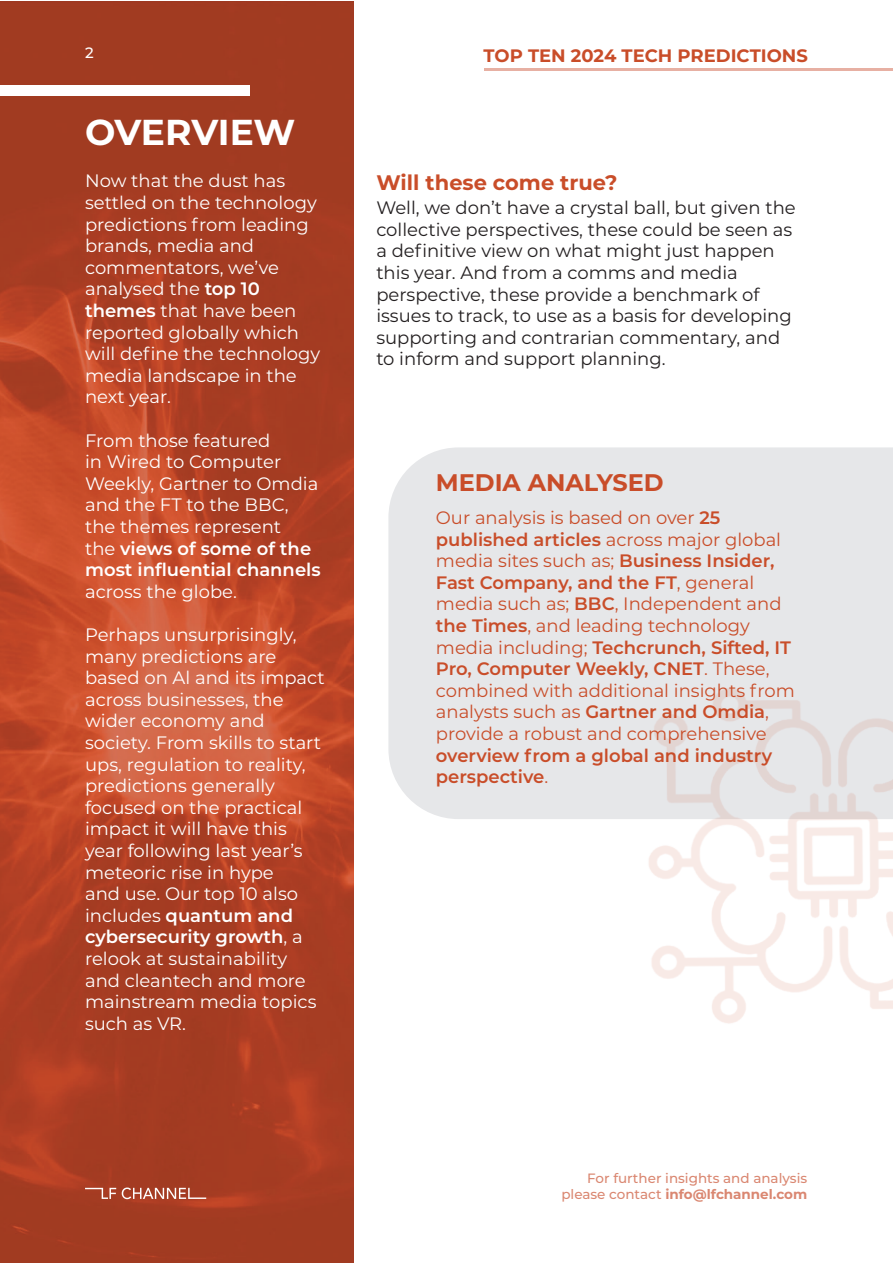
<style>
.page{position:relative;width:893px;height:1263px;background:#fff}
.page>*{position:absolute;margin:0;border:0;box-sizing:border-box;transform-origin:0 0}
.t1{font:700 36px "Montserrat";letter-spacing:-.01em;color:#fff}
.t2{font:700 24px "Montserrat";color:#c94d29}
.t3{font:700 21px "Montserrat";color:#c94d29}
.t4{font:18px/21.6px "Montserrat";color:#fff}
.t5{font:18px/21.6px "Montserrat";color:#c94d29}
.t6{font:18px/21.6px "Montserrat";color:#231f20}
.t7{font:600 18px/21.6px "Montserrat";color:#c94d29}
.t8{font:700 18px "Montserrat";color:#c94d29}
.t9{font:500 15px "Montserrat";color:#fff}
.t10{font:500 13.5px/16.2px "Montserrat";color:#da8771;text-align:right}
.s1{font-weight:600}
.s2{font-weight:400}
.s3{font-weight:700}
</style>
<div class="page">
<img style="left:0;top:2px;width:353px;height:1261px">
<hr style="left:485px;top:68px;width:408px;height:3px;background:#e7b0a3">
<div style="left:388px;top:447px;width:505px;height:372px;background:#e6e7e9"></div>
<img style="left:645px;top:680px;width:248px;height:344px">
<svg style="left:85px;top:1188px;width:31px;height:11px"></svg>
<svg style="left:122px;top:1187px;width:84px;height:12px"></svg>
<div style="left:0;top:85px;width:250px;height:11px;background:#fff"></div>
<p class="t9" style="left:85px;top:42px;width:10px">2</p>
<h1 class="t1" style="left:85px;top:107px;width:212px">OVERVIEW</h1>
<p class="t4" style="left:85px;top:170px;width:237px">Now that the dust has settled on the technology predictions from leading brands, media and commentators, we’ve analysed the <span class="s1">top 10 themes</span> that have been reported globally which will define the technology media landscape in the next year.</p>
<p class="t4" style="left:85px;top:429px;width:237px">From those featured<br>in Wired to Computer<br>Weekly, Gartner to Omdia and the FT to the BBC, the themes represent<br>the <span class="s1">views of some of the most influential channels</span></p>
<p class="t4" style="left:85px;top:580px;width:153px">across the globe.</p>
<p class="t4" style="left:85px;top:623px;width:241px">Perhaps unsurprisingly, many predictions are based on Al and its impact across businesses, the wider economy and society. From skills to start ups, regulation to reality, predictions generally focused on the practical impact it will have this year following last year’s meteoric rise in hype<br>and use. Our top 10 also includes <span class="s1">quantum and cybersecurity growth</span>, a relook at sustainability and cleantech and more mainstream media topics such as VR.</p>
<p class="t8" style="left:484px;top:43px;width:326px">TOP TEN 2024 TECH PREDICTIONS</p>
<p class="t3" style="left:376px;top:168px;width:243px">Will these come true?</p>
<p class="t6" style="left:376px;top:196px;width:421px">Well, we don’t have a crystal ball, but given the collective perspectives, these could be seen as a definitive view on what might just happen this year. And from a comms and media perspective, these provide a benchmark of issues to track, to use as a basis for developing supporting and contrarian commentary, and to inform and support planning.</p>
<h2 class="t2" style="left:436px;top:465px;width:229px">MEDIA ANALYSED</h2>
<p class="t5" style="left:436px;top:506px;width:360px">Our analysis is based on over <span class="s1">25 published articles</span> across major global media sites such as; <span class="s1">Business Insider, Fast Company, and the FT</span>, general media such as; <span class="s1">BBC</span>, Independent and <span class="s1">the Times</span>, and leading technology media including; <span class="s1">Techcrunch, Sifted, IT Pro, Computer Weekly, CNET</span>. These, combined with additional insights from analysts such as <span class="s1">Gartner and Omdia</span>, provide a robust and comprehensive</p>
<p class="t7" style="left:436px;top:744px;width:338px">overview from a global and industry perspective<span class="s2">.</span></p>
<p class="t10" style="left:561px;top:1169px;width:247px">For further insights and analysis please contact <span class="s3">info@lfchannel.com</span></p>
</div>
